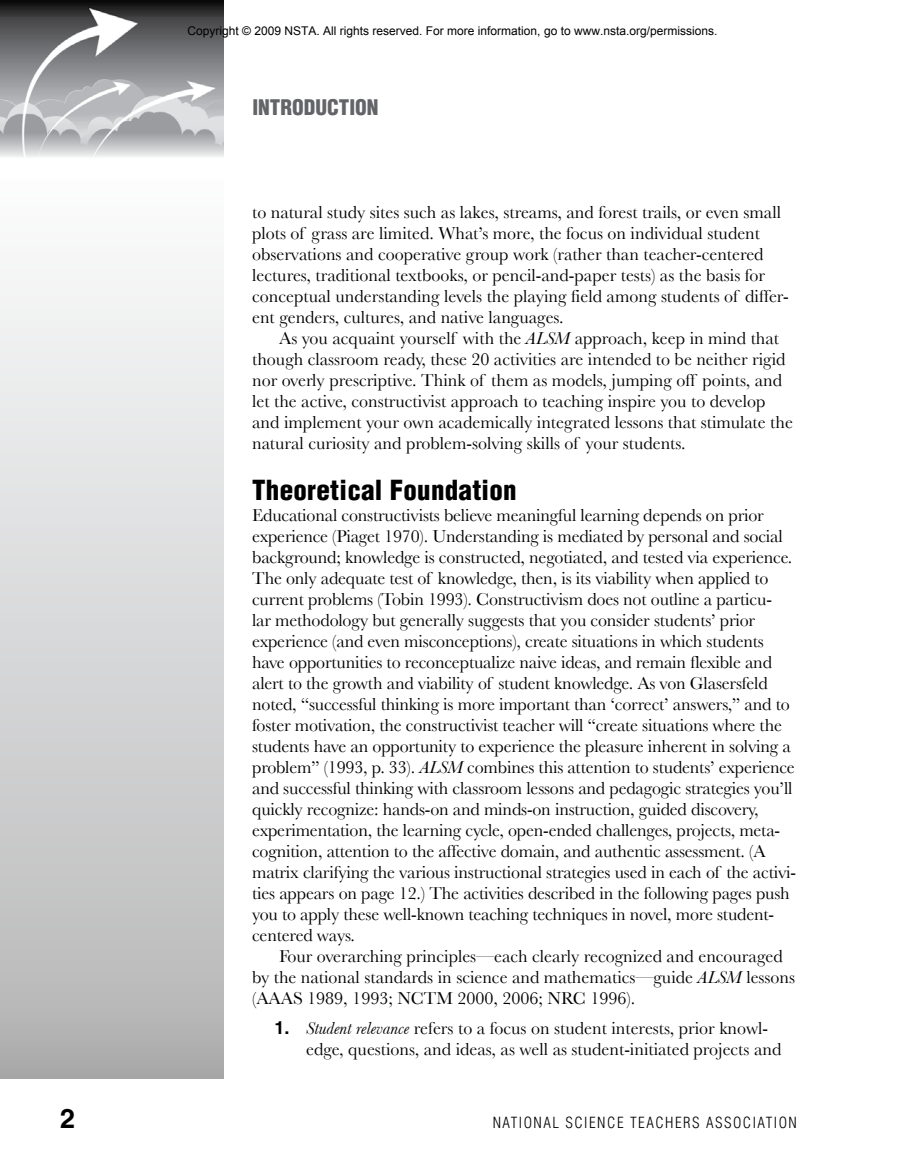
<style>
.page{position:relative;width:905px;height:1175px;background:#fff}
.page>*{position:absolute;margin:0;border:0;box-sizing:border-box;transform-origin:0 0}
.t1{font:900 condensed 27px "Helvetica";letter-spacing:.01em;color:#000}
.t2{font:700 27px "Helvetica";color:#000}
.t3{font:900 condensed 21px "Helvetica";color:#636467}
.t4{font:18px/21px "Baskerville";letter-spacing:-.01em;color:#000}
.t5{font:300 condensed 15px "Helvetica";letter-spacing:.1em;color:#000}
.t6{font:12px "Arial";color:#000}
.s1{font-style:italic}
.s2{font-family:"Helvetica";font-weight:700}
</style>
<div class="page">
<div style="left:0;top:162px;width:224px;height:916px;background:linear-gradient(to bottom,#feffff,#b3b3b4)"></div>
<img style="left:0;top:0;width:223px;height:179px">
<p class="t6" style="left:187px;top:23px;width:531px">Copyright © 2009 NSTA. All rights reserved. For more information, go to www.nsta.org/permissions.</p>
<p class="t3" style="left:252px;top:94px;width:128px">INTRODUCTION</p>
<p class="t4" style="left:252px;top:201px;width:538px">to natural study sites such as lakes, streams, and forest trails, or even small plots of grass are limited. What’s more, the focus on individual student observations and cooperative group work (rather than teacher-centered lectures, traditional textbooks, or pencil-and-paper tests) as the basis for conceptual understanding levels the playing field among students of differ&shy;ent genders, cultures, and native languages.</p>
<p class="t4" style="left:252px;top:327px;width:542px;text-indent:27px">As you acquaint yourself with the <span class="s1">ALSM</span> approach, keep in mind that though classroom ready, these 20 activities are intended to be neither rigid nor overly prescriptive. Think of them as models, jumping off points, and let the active, constructivist approach to teaching inspire you to develop and implement your own academically integrated lessons that stimulate the natural curiosity and problem-solving skills of your students.</p>
<h1 class="t1" style="left:252px;top:473px;width:266px">Theoretical Foundation</h1>
<p class="t4" style="left:252px;top:504px;width:545px">Educational constructivists believe meaningful learning depends on prior experience (Piaget 1970). Understanding is mediated by personal and social background; knowledge is constructed, negotiated, and tested via experience.<br>The only adequate test of knowledge, then, is its viability when applied to current problems (Tobin 1993). Constructivism does not outline a particu-<br>lar methodology but generally suggests that you consider students’ prior experience (and even misconceptions), create situations in which students have opportunities to reconceptualize naive ideas, and remain flexible and alert to the growth and viability of student knowledge. As von Glasersfeld noted, “successful thinking is more important than ‘correct’ answers,” and to foster motivation, the constructivist teacher will “create situations where the students have an opportunity to experience the pleasure inherent in solving a problem” (1993, p. 33). <span class="s1">ALSM</span> combines this attention to students’ experience and successful thinking with classroom lessons and pedagogic strategies you’ll quickly recognize: hands-on and minds-on instruction, guided discovery, experimentation, the learning cycle, open-ended challenges, projects, meta&shy;cognition, attention to the affective domain, and authentic assessment. (A matrix clarifying the various instructional strategies used in each of the activi&shy;ties appears on page 12.) The activities described in the following pages push you to apply these well-known teaching techniques in novel, more student&shy;centered ways.</p>
<p class="t4" style="left:252px;top:945px;width:544px;text-indent:27px">Four overarching principles—each clearly recognized and encouraged by the national standards in science and mathematics—guide <span class="s1">ALSM</span> lessons (AAAS 1989, 1993; NCTM 2000, 2006; NRC 1996).</p>
<p class="t4" style="left:306px;top:1017px;width:476px;text-indent:-32px"><span class="s2">1.</span> <span class="s1">Student relevance</span> refers to a focus on student interests, prior knowl&shy;edge, questions, and ideas, as well as student-initiated projects and</p>
<h1 class="t2" style="left:60px;top:1101px;width:17px">2</h1>
<p class="t5" style="left:492px;top:1113px;width:306px">NATIONAL SCIENCE TEACHERS ASSOCIATION</p>
</div>
